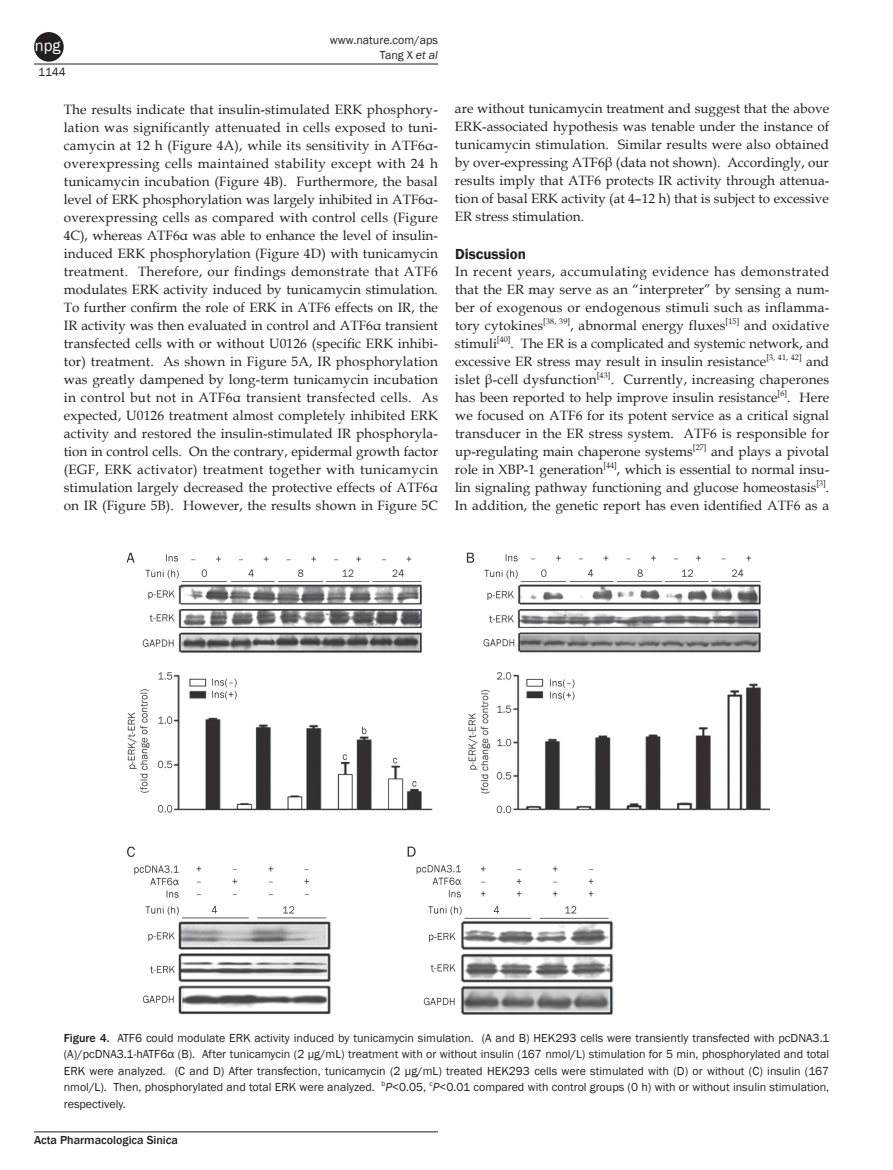
<style>
.page{position:relative;width:893px;height:1170px;background:#fff}
.page>*{position:absolute;margin:0;border:0;box-sizing:border-box;transform-origin:0 0}
.t1{font:16.5px "Franklin Gothic";color:#fff}
.t2{font:600 15px "Franklin Gothic";color:#231f20}
.t3{font:13.5px/18px "Book Antiqua";letter-spacing:.005em;color:#231f20;text-align:justify}
.t4{font:12px/16.5px "Franklin Gothic";color:#231f20;text-align:right}
.t5{font:500 12px "Franklin Gothic";color:#231f20}
.s1{font-style:italic}
.s2{font-weight:500}
</style>
<div class="page">
<hr style="left:34px;top:64px;width:404px;height:1px;background:#231f20">
<hr style="left:34px;top:1131px;width:404px;height:1px;background:#231f20">
<div style="left:34px;top:32px;width:30px;height:30px;background:#231f20;border-radius:50%"></div>
<img style="left:126px;top:552px;width:643px;height:462px">
<p class="t1" style="left:35px;top:35px;width:27px">npg</p>
<p class="t4" style="left:38px;top:64px;width:29px">1144</p>
<p class="t4" style="left:330px;top:32px;width:110px;line-height:15px">www.nature.com/aps<br>Tang X <span class="s1">et al</span></p>
<p class="t3" style="left:64px;top:100px;width:376px">The results indicate that insulin-stimulated ERK phosphory&shy;lation was significantly attenuated in cells exposed to tuni&shy;camycin at 12 h (Figure 4A), while its sensitivity in ATF6α&shy;overexpressing cells maintained stability except with 24 h tunicamycin incubation (Figure 4B). Furthermore, the basal level of ERK phosphorylation was largely inhibited in ATF6α&shy;overexpressing cells as compared with control cells (Figure 4C), whereas ATF6α was able to enhance the level of insulin&shy;induced ERK phosphorylation (Figure 4D) with tunicamycin treatment. Therefore, our findings demonstrate that ATF6 modulates ERK activity induced by tunicamycin stimulation.<br>To further confirm the role of ERK in ATF6 effects on IR, the IR activity was then evaluated in control and ATF6α transient transfected cells with or without U0126 (specific ERK inhibi&shy;tor) treatment. As shown in Figure 5A, IR phosphorylation was greatly dampened by long-term tunicamycin incubation in control but not in ATF6α transient transfected cells. As expected, U0126 treatment almost completely inhibited ERK activity and restored the insulin-stimulated IR phosphoryla&shy;tion in control cells. On the contrary, epidermal growth factor (EGF, ERK activator) treatment together with tunicamycin stimulation largely decreased the protective effects of ATF6α on IR (Figure 5B). However, the results shown in Figure 5C</p>
<p class="t3" style="left:455px;top:99px;width:376px">are without tunicamycin treatment and suggest that the above ERK-associated hypothesis was tenable under the instance of tunicamycin stimulation. Similar results were also obtained by over-expressing ATF6β (data not shown). Accordingly, our results imply that ATF6 protects IR activity through attenua&shy;tion of basal ERK activity (at 4–12 h) that is subject to excessive ER stress stimulation.</p>
<p class="t2" style="left:455px;top:244px;width:73px">Discussion</p>
<p class="t3" style="left:455px;top:262px;width:376px">In recent years, accumulating evidence has demonstrated that the ER may serve as an “interpreter” by sensing a num&shy;ber of exogenous or endogenous stimuli such as inflamma&shy;tory cytokines<sup>[38,</sup> <sup>39]</sup>, abnormal energy fluxes<sup>[15]</sup> and oxidative stimuli<sup>[40]</sup>. The ER is a complicated and systemic network, and excessive ER stress may result in insulin resistance<sup>[3,</sup> <sup>41,</sup> <sup>42]</sup> and islet β-cell dysfunction<sup>[43]</sup>. Currently, increasing chaperones has been reported to help improve insulin resistance<sup>[6]</sup>. Here we focused on ATF6 for its potent service as a critical signal transducer in the ER stress system. ATF6 is responsible for up-regulating main chaperone systems<sup>[27]</sup> and plays a pivotal role in XBP-1 generation<sup>[44]</sup>, which is essential to normal insu&shy;lin signaling pathway functioning and glucose homeostasis<sup>[3]</sup>.<br>In addition, the genetic report has even identified ATF6 as a</p>
<p class="t4" style="left:64px;top:1029px;width:767px;text-align:justify"><span class="s2">Figure 4.</span> ATF6 could modulate ERK activity induced by tunicamycin simulation. (A and B) HEK293 cells were transiently transfected with pcDNA3.1 (A)/pcDNA3.1-hATF6α (B). After tunicamycin (2 µg/mL) treatment with or without insulin (167 nmol/L) stimulation for 5 min, phosphorylated and total ERK were analyzed. (C and D) After transfection, tunicamycin (2 µg/mL) treated HEK293 cells were stimulated with (D) or without (C) insulin (167 nmol/L). Then, phosphorylated and total ERK were analyzed. <sup>b</sup><span class="s1">P</span>&lt;0.05, <sup>c</sup><span class="s1">P</span>&lt;0.01 compared with control groups (0 h) with or without insulin stimulation, respectively.</p>
<p class="t5" style="left:34px;top:1132px;width:145px">Acta Pharmacologica Sinica</p>
</div>
